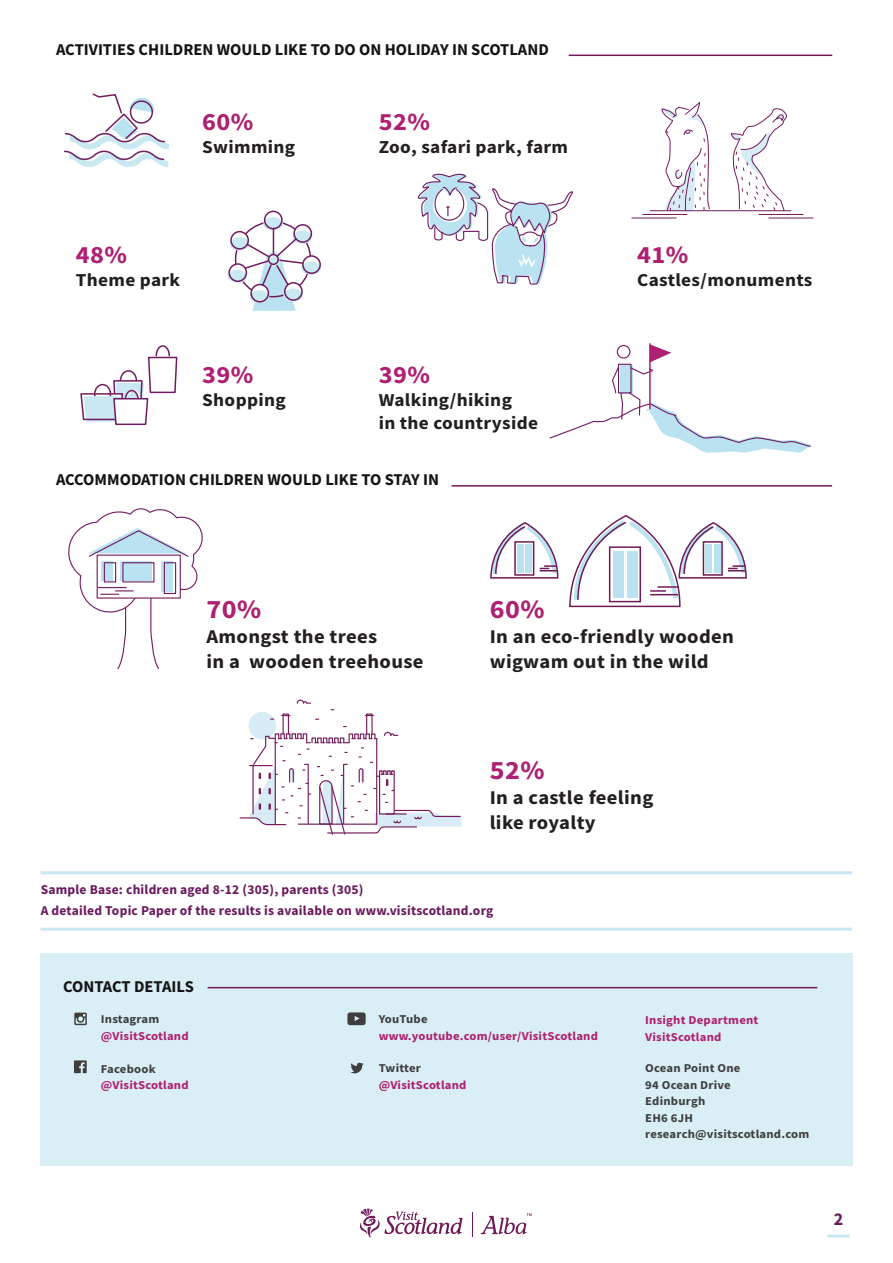
<style>
.page{position:relative;width:893px;height:1263px;background:#fff}
.page>*{position:absolute;margin:0;border:0;box-sizing:border-box;transform-origin:0 0}
.t1{font:700 26.55px "Source Sans Pro";color:#ae2071;scale:1.06 1}
.t2{font:700 24.9px "Source Sans Pro";letter-spacing:.015em;color:#ae2071;scale:1.06 1}
.t3{font:700 19.5px/24.8px "Source Sans Pro";letter-spacing:.015em;color:#231f20;scale:1.06 1}
.t4{font:700 18.3px/23.2px "Source Sans Pro";letter-spacing:.015em;color:#231f20;scale:1.06 1}
.t5{font:700 18px "Source Sans Pro";color:#6a195d}
.t6{font:700 16.5px "Source Sans Pro";color:#151414}
.t7{font:700 13.5px/21px "Source Sans Pro";letter-spacing:.015em;color:#6a195d}
.t8{font:700 12px/16.5px "Source Sans Pro";letter-spacing:.015em;color:#ae2071;scale:1.06 1}
.t9{font:700 12px/16.5px "Source Sans Pro";letter-spacing:.015em;color:#3e3e3f;scale:1.06 1}
</style>
<div class="page">
<div style="left:41px;top:953px;width:812px;height:213px;background:#daeff5"></div>
<hr style="left:569px;top:55px;width:263px;height:1px;background:#701b58">
<hr style="left:451px;top:485px;width:381px;height:2px;background:#701b58">
<div style="left:249px;top:712px;width:27px;height:27px;background:#d7ecf5;border-radius:50%"></div>
<div style="left:283px;top:713px;width:6px;height:21px;border:1px solid #761c5e"></div>
<div style="left:366px;top:713px;width:7px;height:21px;border:1px solid #761c5e"></div>
<svg style="left:296px;top:699px;width:15px;height:5px"></svg>
<svg style="left:239px;top:726px;width:222px;height:109px"></svg>
<hr style="left:41px;top:871px;width:811px;height:3px;background:#cae8f1">
<hr style="left:40px;top:928px;width:812px;height:3px;background:#cae8f1">
<svg style="left:80px;top:345px;width:98px;height:81px"></svg>
<hr style="left:208px;top:987px;width:609px;height:1px;background:#701b58">
<hr style="left:827px;top:1234px;width:23px;height:3px;background:#cae8f1">
<svg style="left:350px;top:1063px;width:14px;height:10px"></svg>
<svg style="left:74px;top:1060px;width:13px;height:13px"></svg>
<svg style="left:74px;top:1012px;width:13px;height:13px"></svg>
<svg style="left:347px;top:1012px;width:19px;height:13px"></svg>
<svg style="left:360px;top:1208px;width:102px;height:29px"></svg>
<svg style="left:472px;top:1212px;width:1px;height:25px"></svg>
<svg style="left:481px;top:1213px;width:51px;height:21px"></svg>
<svg style="left:64px;top:93px;width:105px;height:74px"></svg>
<svg style="left:303px;top:256px;width:18px;height:18px"></svg>
<div style="left:263px;top:217px;width:20px;height:13px;background:#cae9f1;border-radius:50%"></div>
<div style="left:264px;top:211px;width:19px;height:18px;border:2px solid #721b61;border-radius:50%"></div>
<div style="left:293px;top:230px;width:19px;height:14px;background:#cae9f1;border-radius:50%"></div>
<div style="left:293px;top:224px;width:19px;height:19px;border:2px solid #721b61;border-radius:50%"></div>
<div style="left:301px;top:262px;width:20px;height:13px;background:#cae9f1;border-radius:50%"></div>
<div style="left:302px;top:255px;width:19px;height:19px;border:2px solid #721b61;border-radius:50%"></div>
<div style="left:227px;top:269px;width:20px;height:14px;background:#cae9f1;border-radius:50%"></div>
<div style="left:228px;top:263px;width:19px;height:19px;border:2px solid #721b61;border-radius:50%"></div>
<div style="left:230px;top:237px;width:19px;height:13px;background:#cae9f1;border-radius:50%"></div>
<div style="left:230px;top:231px;width:19px;height:19px;border:2px solid #721b61;border-radius:50%"></div>
<svg style="left:243px;top:228px;width:61px;height:83px"></svg>
<div style="left:270px;top:256px;width:10px;height:10px;background:#cae9f1;border-radius:50%"></div>
<div style="left:268px;top:254px;width:11px;height:11px;border:2px solid #721b61;border-radius:50%"></div>
<svg style="left:549px;top:344px;width:263px;height:109px"></svg>
<svg style="left:68px;top:508px;width:135px;height:162px"></svg>
<svg style="left:569px;top:515px;width:178px;height:93px"></svg>
<svg style="left:490px;top:522px;width:69px;height:57px"></svg>
<hr style="left:650px;top:210px;width:141px;height:1px;background:#761c5e">
<hr style="left:643px;top:214px;width:44px;height:1px;background:#761c5e">
<hr style="left:759px;top:214px;width:44px;height:1px;background:#761c5e">
<hr style="left:632px;top:218px;width:44px;height:1px;background:#761c5e">
<hr style="left:769px;top:218px;width:44px;height:1px;background:#761c5e">
<svg style="left:659px;top:103px;width:51px;height:109px"></svg>
<svg style="left:728px;top:108px;width:59px;height:103px"></svg>
<svg style="left:417px;top:173px;width:156px;height:112px"></svg>
<p class="t6" style="left:56px;top:38px;width:494px">ACTIVITIES CHILDREN WOULD LIKE TO DO ON HOLIDAY IN SCOTLAND</p>
<h2 class="t2" style="left:202px;top:105px;width:50px">60%</h2>
<h3 class="t4" style="left:202px;top:135px;width:89px">Swimming</h3>
<h2 class="t2" style="left:76px;top:238px;width:50px">48%</h2>
<h3 class="t4" style="left:76px;top:268px;width:100px">Theme park</h3>
<h2 class="t2" style="left:202px;top:358px;width:50px">39%</h2>
<h3 class="t4" style="left:202px;top:388px;width:80px">Shopping</h3>
<h2 class="t2" style="left:379px;top:105px;width:50px">52%</h2>
<h3 class="t4" style="left:379px;top:135px;width:180px">Zoo, safari park, farm</h3>
<h2 class="t2" style="left:379px;top:358px;width:50px">39%</h2>
<h3 class="t4" style="left:379px;top:388px;width:152px">Walking/hiking<br>in the countryside</h3>
<p class="t6" style="left:56px;top:469px;width:385px">ACCOMMODATION CHILDREN WOULD LIKE TO STAY IN</p>
<h2 class="t2" style="left:637px;top:238px;width:50px">41%</h2>
<h3 class="t4" style="left:637px;top:268px;width:167px">Castles/monuments</h3>
<h1 class="t1" style="left:206px;top:591px;width:53px">70%</h1>
<h3 class="t3" style="left:206px;top:624px;width:206px">Amongst the trees<br>in a wooden treehouse</h3>
<h1 class="t1" style="left:490px;top:591px;width:53px">60%</h1>
<h3 class="t3" style="left:490px;top:624px;width:232px">In an eco-friendly wooden wigwam out in the wild</h3>
<h1 class="t1" style="left:490px;top:752px;width:53px">52%</h1>
<h3 class="t3" style="left:490px;top:785px;width:156px">In a castle feeling like royalty</h3>
<p class="t7" style="left:41px;top:879px;width:454px">Sample Base: children aged 8-12 (305), parents (305)<br>A detailed Topic Paper of the results is available on www.visitscotland.org</p>
<p class="t6" style="left:63px;top:975px;width:132px">CONTACT DETAILS</p>
<p class="t9" style="left:101px;top:1011px;width:57px">Instagram</p>
<p class="t8" style="left:101px;top:1027px;width:84px">@VisitScotland</p>
<p class="t9" style="left:101px;top:1060px;width:53px">Facebook</p>
<p class="t8" style="left:101px;top:1077px;width:84px">@VisitScotland</p>
<p class="t9" style="left:379px;top:1011px;width:48px">YouTube</p>
<p class="t8" style="left:379px;top:1027px;width:208px">www.youtube.com/user/VisitScotland</p>
<p class="t9" style="left:379px;top:1060px;width:41px">Twitter</p>
<p class="t8" style="left:379px;top:1076px;width:84px">@VisitScotland</p>
<p class="t8" style="left:645px;top:1012px;width:108px">Insight Department<br>VisitScotland</p>
<p class="t9" style="left:645px;top:1060px;width:156px">Ocean Point One<br>94 Ocean Drive<br>Edinburgh<br>EH6 6JH research@visitscotland.com</p>
<h3 class="t5" style="left:834px;top:1207px;width:11px">2</h3>
</div>
